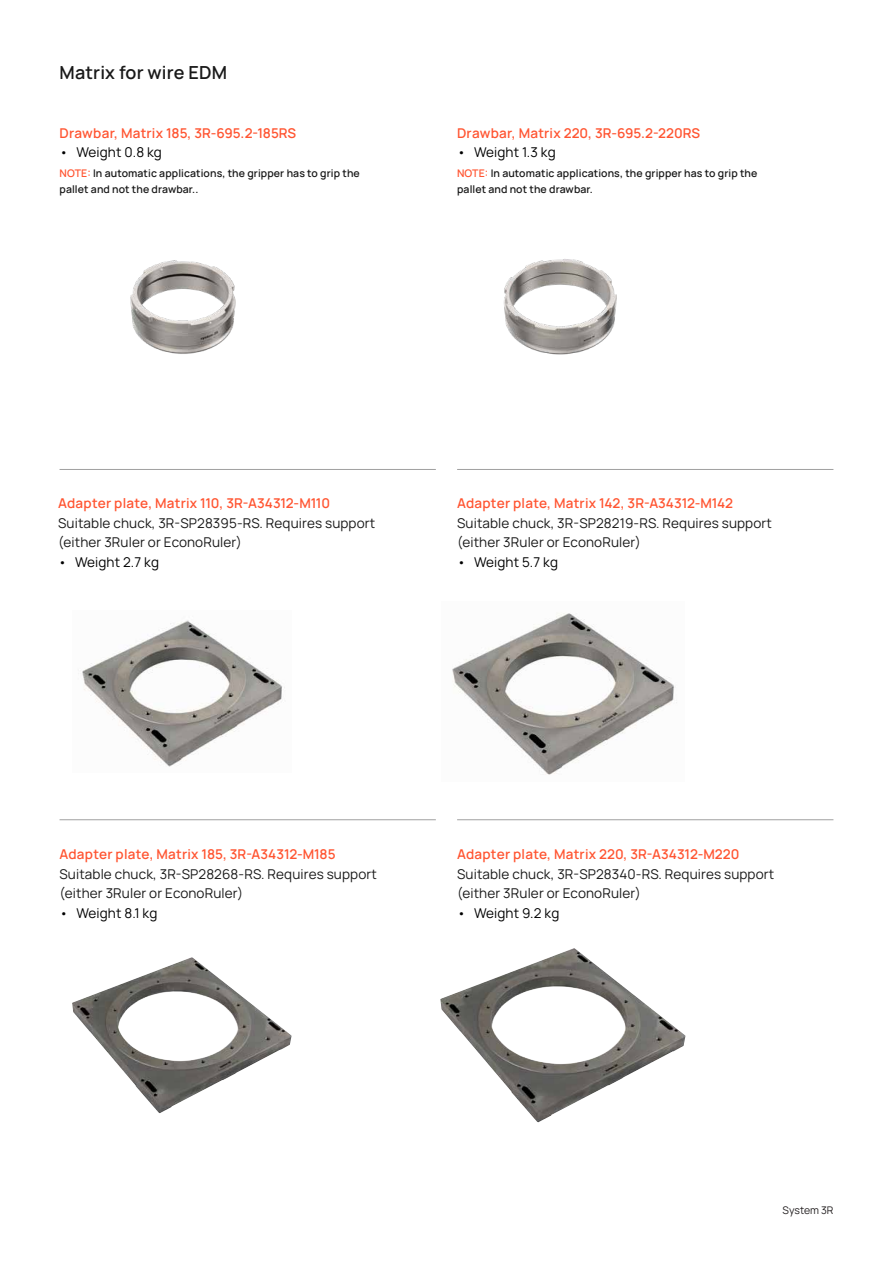
<style>
.page{position:relative;width:893px;height:1263px;background:#fff}
.page>*{position:absolute;margin:0;border:0;box-sizing:border-box;transform-origin:0 0}
.t1{font:600 18px "Manrope";letter-spacing:.01em;color:#191919}
.t2{font:13.5px/19.5px "Manrope";letter-spacing:.01em;color:#191919}
.t3{font:600 13.5px "Manrope";letter-spacing:.005em;color:#ff5532}
.t4{font:13.5px "Manrope";letter-spacing:.01em;color:#000}
.t5{font:600 10.5px/16.5px "Manrope";letter-spacing:.01em;color:#191919}
.t6{font:10.5px "Manrope";letter-spacing:-.005em;color:#231f20}
.s1{color:#ff5532}
</style>
<div class="page">
<img style="left:452px;top:613px;width:225px;height:162px">
<img style="left:440px;top:948px;width:245px;height:174px">
<img style="left:72px;top:957px;width:220px;height:156px">
<img style="left:82px;top:620px;width:203px;height:147px">
<img style="left:130px;top:260px;width:105px;height:94px">
<img style="left:503px;top:259px;width:113px;height:96px">
<hr style="left:457px;top:469px;width:376px;height:1px;background:#a0a0a0">
<hr style="left:60px;top:469px;width:376px;height:1px;background:#a0a0a0">
<hr style="left:457px;top:819px;width:376px;height:1px;background:#a0a0a0">
<hr style="left:60px;top:819px;width:376px;height:1px;background:#a0a0a0">
<h1 class="t1" style="left:60px;top:58px;width:169px">Matrix for wire EDM</h1>
<p class="t3" style="left:60px;top:122px;width:238px">Drawbar, Matrix 185, 3R-695.2-185RS</p>
<p class="t4" style="left:60px;top:142px;width:104px">• Weight 0.8 kg</p>
<p class="t5" style="left:60px;top:164px;width:302px"><span class="s1">NOTE:</span> In automatic applications, the gripper has to grip the pallet and not the drawbar..</p>
<p class="t3" style="left:457px;top:122px;width:245px">Drawbar, Matrix 220, 3R-695.2-220RS</p>
<p class="t4" style="left:457px;top:142px;width:100px">• Weight 1.3 kg</p>
<p class="t5" style="left:457px;top:164px;width:302px"><span class="s1">NOTE:</span> In automatic applications, the gripper has to grip the pallet and not the drawbar.</p>
<p class="t3" style="left:58px;top:492px;width:273px">Adapter plate, Matrix 110, 3R-A34312-M110</p>
<p class="t2" style="left:58px;top:512px;width:319px">Suitable chuck, 3R-SP28395-RS. Requires support (either 3Ruler or EconoRuler)</p>
<p class="t4" style="left:58px;top:551px;width:102px">• Weight 2.7 kg</p>
<p class="t3" style="left:457px;top:492px;width:278px">Adapter plate, Matrix 142, 3R-A34312-M142</p>
<p class="t2" style="left:457px;top:512px;width:316px">Suitable chuck, 3R-SP28219-RS. Requires support (either 3Ruler or EconoRuler)</p>
<p class="t4" style="left:457px;top:551px;width:102px">• Weight 5.7 kg</p>
<p class="t3" style="left:60px;top:843px;width:278px">Adapter plate, Matrix 185, 3R-A34312-M185</p>
<p class="t2" style="left:60px;top:863px;width:319px">Suitable chuck, 3R-SP28268-RS. Requires support (either 3Ruler or EconoRuler)</p>
<p class="t4" style="left:60px;top:902px;width:99px">• Weight 8.1 kg</p>
<p class="t3" style="left:457px;top:843px;width:284px">Adapter plate, Matrix 220, 3R-A34312-M220</p>
<p class="t2" style="left:457px;top:863px;width:319px">Suitable chuck, 3R-SP28340-RS. Requires support (either 3Ruler or EconoRuler)</p>
<p class="t4" style="left:457px;top:902px;width:104px">• Weight 9.2 kg</p>
<p class="t6" style="left:783px;top:1202px;width:52px">System 3R</p>
</div>
